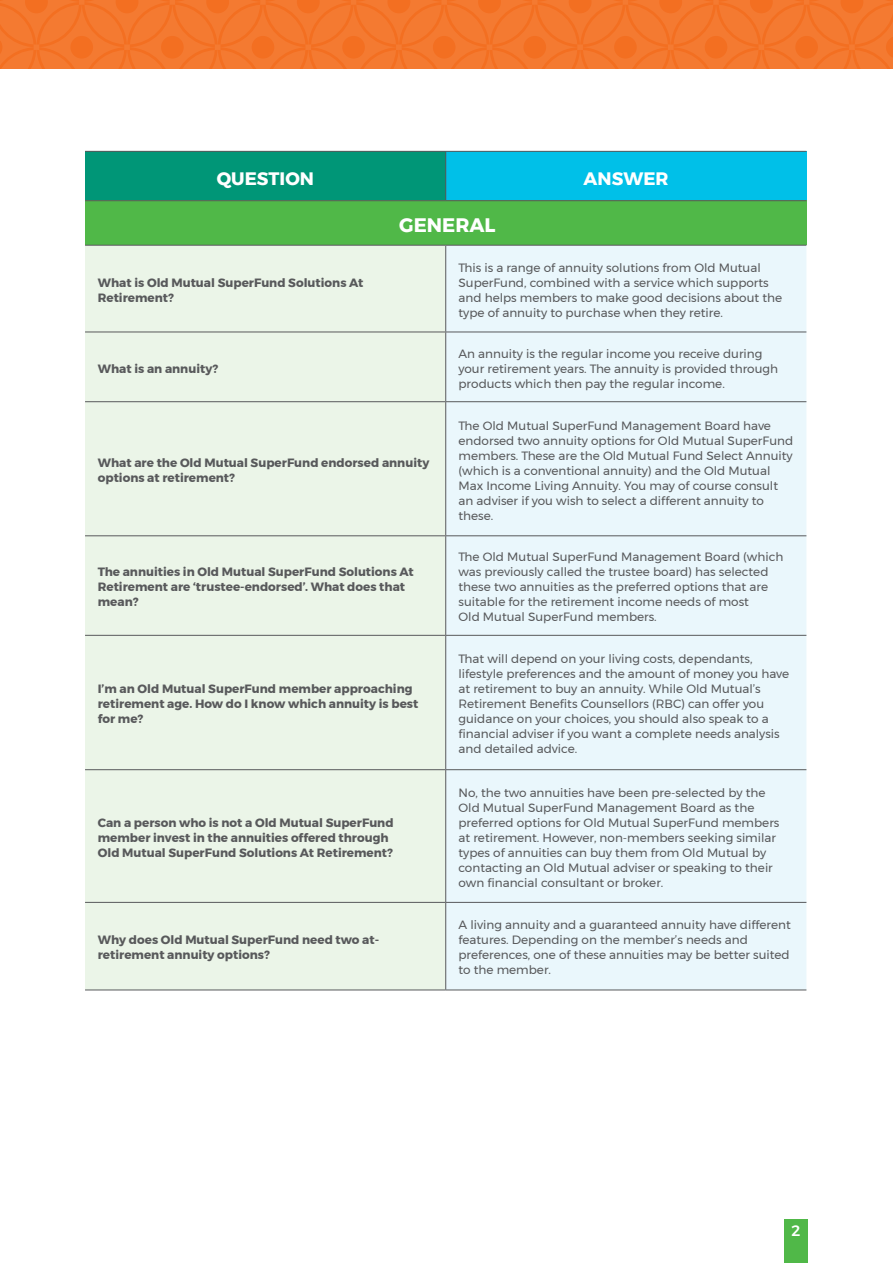
<style>
.page{position:relative;width:893px;height:1263px;background:#fff}
.page>*{position:absolute;margin:0;border:0;box-sizing:border-box;transform-origin:0 0}
.t1{font:700 19.5px "Montserrat";color:#fff}
.t2{font:700 18px "Montserrat";color:#fff}
.t3{font:500 15px "Montserrat";color:#fff}
.t4{font:12px/15px "Montserrat";color:#58595b}
.t5{font:700 12px/15px "Montserrat";color:#58595b}
</style>
<div class="page">
<div style="left:784px;top:1219px;width:24px;height:44px;background:#50b848"></div>
<svg style="left:0;top:0;width:893px;height:69px;background:#f3762c"></svg>
<svg style="left:719px;top:50px;width:39px;height:19px"></svg>
<svg style="left:719px;top:5px;width:39px;height:39px;background:#f3772d"></svg>
<svg style="left:764px;top:50px;width:85px;height:19px;background:#f3772d"></svg>
<svg style="left:764px;top:5px;width:85px;height:39px;background:#f3772d"></svg>
<svg style="left:855px;top:50px;width:38px;height:19px"></svg>
<svg style="left:855px;top:5px;width:38px;height:39px"></svg>
<div style="left:85px;top:151px;width:361px;height:50px;background:#009677"></div>
<div style="left:446px;top:151px;width:360px;height:50px;background:#00c0e8"></div>
<div style="left:85px;top:201px;width:721px;height:44px;background:#50b848"></div>
<div style="left:85px;top:246px;width:360px;height:743px;background:#ebf5e8"></div>
<div style="left:446px;top:246px;width:360px;height:743px;background:#eaf7fc"></div>
<hr style="left:85px;top:151px;width:361px;height:1px;background:#58595b">
<hr style="left:446px;top:151px;width:360px;height:1px;background:#58595b">
<hr style="left:445px;top:152px;width:1px;height:48px;background:#58595b">
<hr style="left:85px;top:200px;width:361px;height:1px;background:#58595b">
<hr style="left:446px;top:200px;width:360px;height:1px;background:#58595b">
<hr style="left:85px;top:245px;width:361px;height:1px;background:#58595b">
<hr style="left:446px;top:245px;width:360px;height:1px;background:#58595b">
<hr style="left:445px;top:246px;width:1px;height:86px;background:#58595b">
<hr style="left:85px;top:332px;width:361px;height:1px;background:#58595b">
<hr style="left:446px;top:332px;width:360px;height:1px;background:#58595b">
<hr style="left:445px;top:332px;width:1px;height:69px;background:#58595b">
<hr style="left:85px;top:401px;width:361px;height:1px;background:#58595b">
<hr style="left:446px;top:401px;width:360px;height:1px;background:#58595b">
<hr style="left:445px;top:402px;width:1px;height:133px;background:#58595b">
<hr style="left:85px;top:535px;width:361px;height:1px;background:#58595b">
<hr style="left:446px;top:535px;width:360px;height:1px;background:#58595b">
<hr style="left:445px;top:536px;width:1px;height:99px;background:#58595b">
<hr style="left:85px;top:635px;width:361px;height:1px;background:#58595b">
<hr style="left:446px;top:635px;width:360px;height:1px;background:#58595b">
<hr style="left:445px;top:636px;width:1px;height:133px;background:#58595b">
<hr style="left:85px;top:769px;width:361px;height:1px;background:#58595b">
<hr style="left:446px;top:769px;width:360px;height:1px;background:#58595b">
<hr style="left:445px;top:770px;width:1px;height:132px;background:#58595b">
<hr style="left:85px;top:902px;width:361px;height:1px;background:#58595b">
<hr style="left:446px;top:902px;width:360px;height:1px;background:#58595b">
<hr style="left:445px;top:903px;width:1px;height:86px;background:#58595b">
<hr style="left:85px;top:989px;width:361px;height:1px;background:#58595b">
<hr style="left:446px;top:989px;width:360px;height:1px;background:#58595b">
<h2 class="t2" style="left:217px;top:164px;width:99px">QUESTION</h2>
<h2 class="t2" style="left:584px;top:164px;width:86px">ANSWER</h2>
<h1 class="t1" style="left:399px;top:210px;width:98px">GENERAL</h1>
<p class="t5" style="left:98px;top:275px;width:267px">What is Old Mutual SuperFund Solutions At<br>Retirement?</p>
<p class="t5" style="left:98px;top:361px;width:122px">What is an annuity?</p>
<p class="t5" style="left:98px;top:455px;width:333px">What are the Old Mutual SuperFund endorsed annuity options at retirement?</p>
<p class="t5" style="left:98px;top:565px;width:318px">The annuities in Old Mutual SuperFund Solutions At<br>Retirement are ‘trustee-endorsed’. What does that mean?</p>
<p class="t5" style="left:98px;top:682px;width:322px">I’m an Old Mutual SuperFund member approaching retirement age. How do I know which annuity is best for me?</p>
<p class="t5" style="left:98px;top:815px;width:297px">Can a person who is not a Old Mutual SuperFund member invest in the annuities offered through<br>Old Mutual SuperFund Solutions At Retirement?</p>
<p class="t5" style="left:98px;top:933px;width:283px">Why does Old Mutual SuperFund need two at&shy;retirement annuity options?</p>
<p class="t4" style="left:458px;top:260px;width:325px">This is a range of annuity solutions from Old Mutual SuperFund, combined with a service which supports and helps members to make good decisions about the type of annuity to purchase when they retire.</p>
<p class="t4" style="left:458px;top:346px;width:321px">An annuity is the regular income you receive during your retirement years. The annuity is provided through products which then pay the regular income.</p>
<p class="t4" style="left:458px;top:418px;width:336px">The Old Mutual SuperFund Management Board have endorsed two annuity options for Old Mutual SuperFund members. These are the Old Mutual Fund Select Annuity (which is a conventional annuity) and the Old Mutual Max Income Living Annuity. You may of course consult an adviser if you wish to select a different annuity to these.</p>
<p class="t4" style="left:458px;top:549px;width:326px">The Old Mutual SuperFund Management Board (which was previously called the trustee board) has selected these two annuities as the preferred options that are suitable for the retirement income needs of most<br>Old Mutual SuperFund members.</p>
<p class="t4" style="left:458px;top:651px;width:332px">That will depend on your living costs, dependants, lifestyle preferences and the amount of money you have at retirement to buy an annuity. While Old Mutual’s Retirement Benefits Counsellors (RBC) can offer you guidance on your choices, you should also speak to a financial adviser if you want a complete needs analysis and detailed advice.</p>
<p class="t4" style="left:458px;top:785px;width:322px">No, the two annuities have been pre-selected by the Old Mutual SuperFund Management Board as the preferred options for Old Mutual SuperFund members at retirement. However, non-members seeking similar types of annuities can buy them from Old Mutual by contacting an Old Mutual adviser or speaking to their own financial consultant or broker.</p>
<p class="t4" style="left:458px;top:917px;width:334px">A living annuity and a guaranteed annuity have different features. Depending on the member’s needs and preferences, one of these annuities may be better suited to the member.</p>
<p class="t3" style="left:792px;top:1219px;width:10px">2</p>
</div>
